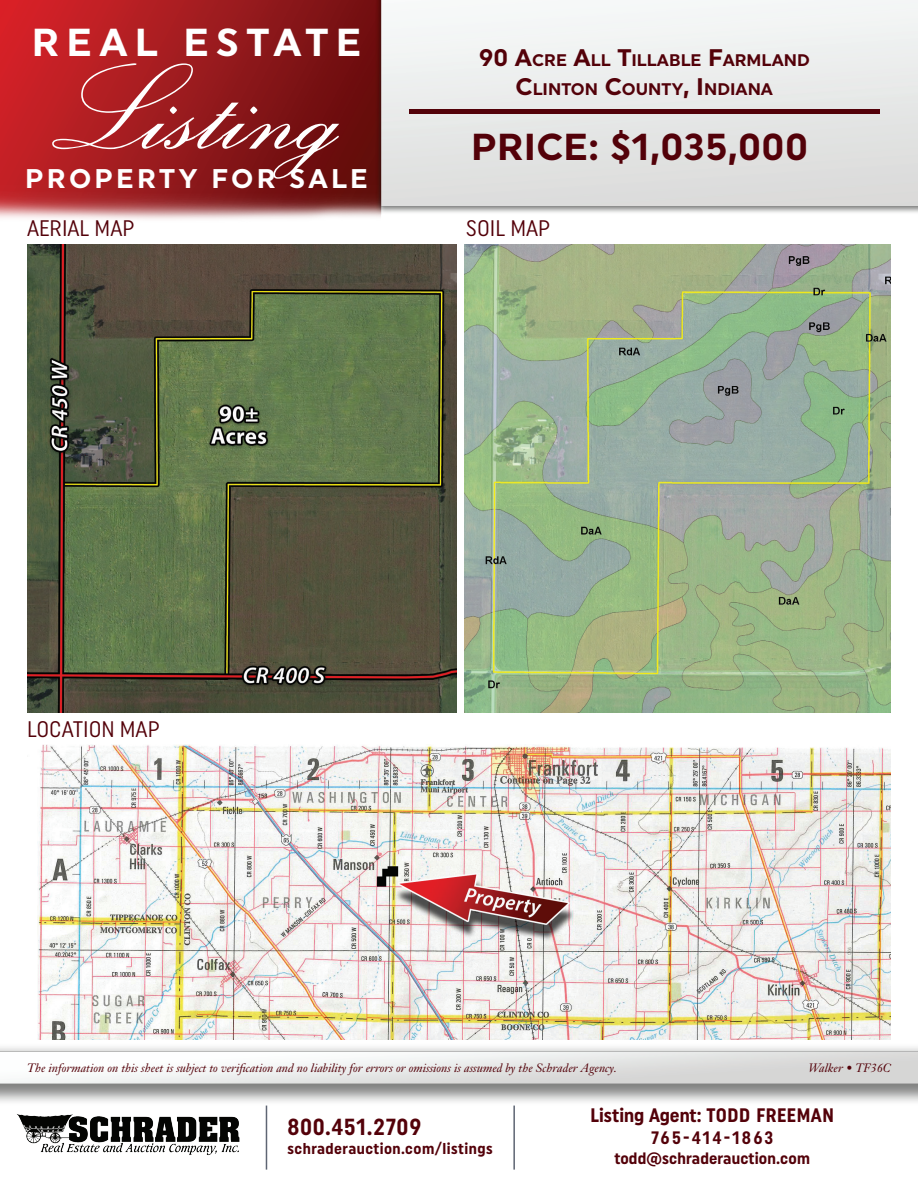
<style>
.page{position:relative;width:918px;height:1188px;background:#fff}
.page>*{position:absolute;margin:0;border:0;box-sizing:border-box;transform-origin:0 0}
.t1{font:121.5px "Exmouth";color:#fff}
.t2{font:700 39px "Uniform";letter-spacing:.19em;color:#fff}
.t3{font:700 37.5px "Uniform";letter-spacing:.01em;color:#530109}
.t4{font:700 27px "Uniform";letter-spacing:.12em;color:#fff}
.t5{font:700 23.25px "Uniform Condensed";letter-spacing:.03em;color:#530109}
.t6{font:22.5px "Uniform Condensed";color:#530109}
.t7{font:700 19.5px "Uniform Condensed";color:#530109}
.t8{font:700 18px "Uniform Condensed";letter-spacing:.12em;color:#530109}
.t9{font:700 16.8px/28.8px "Uniform";color:#530109;text-align:center}
.t10{font:700 16.5px "Uniform Condensed";letter-spacing:.01em;color:#530109}
.t11{font:700 15.75px "Uniform Condensed";letter-spacing:.03em;color:#530109}
.t12{font:italic 12px "Janson Text";color:#530109}
.s1{font-size:24px}
</style>
<div class="page">
<img style="left:0;top:0;width:918px;height:1170px">
<img style="left:27px;top:244px;width:430px;height:469px">
<img style="left:464px;top:244px;width:427px;height:469px">
<img style="left:27px;top:744px;width:864px;height:296px">
<img style="left:16px;top:1112px;width:225px;height:47px">
<hr style="left:266px;top:1106px;width:1px;height:64px;background:#5e6573">
<hr style="left:513px;top:1106px;width:2px;height:64px;background:#5e6573">
<hr style="left:409px;top:110px;width:470px;height:4px;background:#530109">
<h2 class="t2" style="left:32px;top:19px;width:331px">REAL ESTATE</h2>
<h1 class="t1" style="left:42px;top:37px;width:311px">Listing</h1>
<h3 class="t4" style="left:25px;top:162px;width:229px">PRO PERTY FOR</h3>
<h3 class="t4" style="left:290px;top:162px;width:60px">SALE</h3>
<h3 class="t9" style="left:479px;top:46px;width:333px"><span class="s1">90 A</span>CRE <span class="s1">A</span>LL <span class="s1">T</span>ILLABLE <span class="s1">F</span>ARMLAND<br><span class="s1">C</span>LINTON <span class="s1">C</span>OUNTY<span class="s1">, I</span> NDIANA</h3>
<h3 class="t3" style="left:471px;top:125px;width:49px">PRICE</h3>
<h3 class="t3" style="left:588px;top:125px;width:221px">: $1,035,000</h3>
<h3 class="t6" style="left:27px;top:215px;width:109px">AERIAL MAP</h3>
<h3 class="t6" style="left:466px;top:215px;width:86px">SOIL MAP</h3>
<h3 class="t6" style="left:27px;top:716px;width:134px">LOCATION MAP</h3>
<p class="t12" style="left:27px;top:1061px;width:591px">The information on this sheet is subject to verification and no liability for errors or omissions is assumed by the Schrader Agency.</p>
<p class="t12" style="left:809px;top:1061px;width:84px">Walker • TF36C</p>
<h3 class="t5" style="left:288px;top:1112px;width:135px">800.451.2709</h3>
<h3 class="t11" style="left:288px;top:1139px;width:207px">schraderauction.com/listings</h3>
<h3 class="t7" style="left:591px;top:1103px;width:245px">Listing Agent: TODD FREEMAN</h3>
<h3 class="t8" style="left:651px;top:1127px;width:124px">765-414-1863</h3>
<h3 class="t10" style="left:614px;top:1148px;width:197px">todd@schraderauction.com</h3>
</div>
